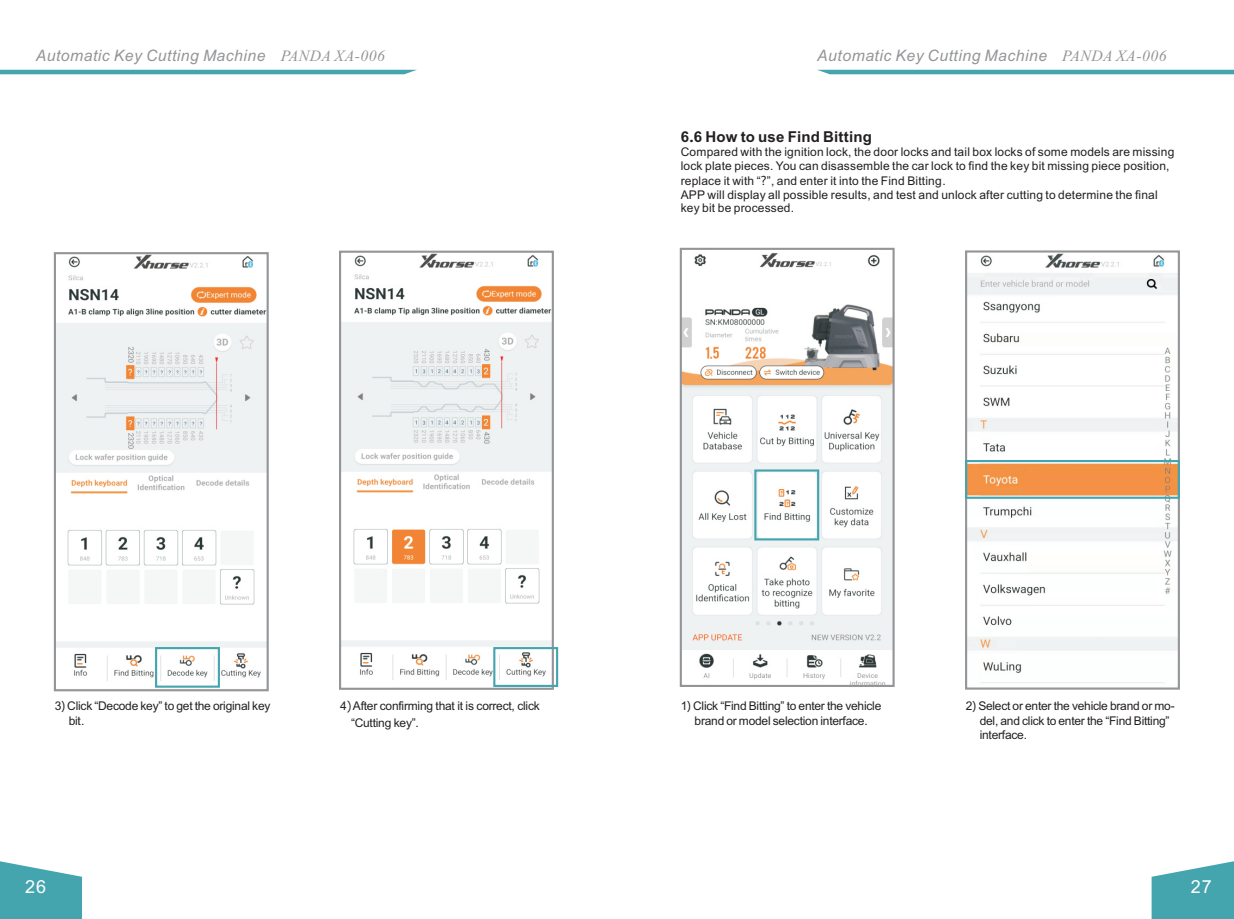
<style>
.page{position:relative;width:1234px;height:919px;background:#fff}
.page>*{position:absolute;margin:0;border:0;box-sizing:border-box;transform-origin:0 0}
.t1{font:18px "Arial";color:#fff}
.t2{font:italic 15.75px "Arial";letter-spacing:.03em;color:#939598}
.t3{font:700 15px "Arial";letter-spacing:.015em;color:#231f20}
.t4{font:12px/13.6px "Arial";letter-spacing:.015em;color:#231f20}
.t5{font:12px/14.9px "Arial";letter-spacing:-.02em;color:#231f20}
.s1{font-family:"Times New Roman"}
.s2{font-family:"Microsoft Ya Hei"}
.s3{font-family:"Meiryo"}
</style>
<div class="page">
<img style="left:967px;top:253px;width:209px;height:433px">
<div style="left:964px;top:250px;width:215px;height:439px;border:2px solid #939598"></div>
<img style="left:57px;top:255px;width:209px;height:433px">
<img style="left:342px;top:253px;width:208px;height:427px">
<div style="left:339px;top:250px;width:214px;height:439px;border:2px solid #939598"></div>
<div style="left:54px;top:252px;width:215px;height:439px;border:2px solid #939598"></div>
<img style="left:682px;top:253px;width:209px;height:431px">
<div style="left:679px;top:248px;width:215px;height:439px;border:2px solid #939598"></div>
<svg style="left:1151px;top:861px;width:82px;height:57px;background:#5fb2ba"></svg>
<svg style="left:0;top:861px;width:82px;height:57px;background:#5eb1b9"></svg>
<hr style="left:0;top:70px;width:416px;height:4px;background:#44a5ae">
<hr style="left:818px;top:70px;width:415px;height:4px;background:#44a5ae">
<div style="left:155px;top:647px;width:65px;height:40px;border:2px solid #44a5ae"></div>
<div style="left:493px;top:647px;width:65px;height:40px;border:2px solid #44a5ae"></div>
<div style="left:754px;top:469px;width:65px;height:71px;border:2px solid #44a5ae"></div>
<div style="left:964px;top:460px;width:215px;height:39px;border:2px solid #44a5ae"></div>
<h2 class="t2" style="left:36px;top:49px;width:351px">Automatic Key Cutting Machine <span class="s1">PANDA XA-006</span></h2>
<h2 class="t2" style="left:817px;top:49px;width:351px">Automatic Key Cutting Machine <span class="s1">PANDA XA-006</span></h2>
<p class="t3" style="left:680px;top:131px;width:192px">6<span class="s2">.</span>6 How to use Find Bitting</p>
<p class="t4" style="left:680px;top:146px;width:495px">Compared with the ignition lock, the door locks and tail box locks of some models are missing lock plate pieces. You can disassemble the car lock to find the key bit missing piece position,</p>
<p class="t4" style="left:680px;top:175px;width:478px">replace it with “<span class="s2">?</span>”, and enter it into the Find Bitting.<br>APP will display all possible results, and test and unlock after cutting to determine the final key bit be processed.</p>
<p class="t5" style="left:69px;top:699px;width:203px;text-indent:-14px">3<span class="s2">)</span> Click “Decode key” to get the original key bit.</p>
<p class="t5" style="left:351px;top:698px;width:190px;line-height:17.2px;text-indent:-11px">4<span class="s3">)</span>After confirming that it is correct, click “Cutting key”.</p>
<p class="t5" style="left:680px;top:699px;width:202px;text-align:center">1<span class="s2">)</span> Click “Find Bitting” to enter the vehicle brand or model selection interface.</p>
<p class="t5" style="left:979px;top:699px;width:196px;text-indent:-14px">2<span class="s2">)</span> Select or enter the vehicle brand or mo&shy;del, and click to enter the “Find Bitting” interface.</p>
<h1 class="t1" style="left:25px;top:880px;width:23px">26</h1>
<h1 class="t1" style="left:1190px;top:880px;width:23px">27</h1>
</div>
